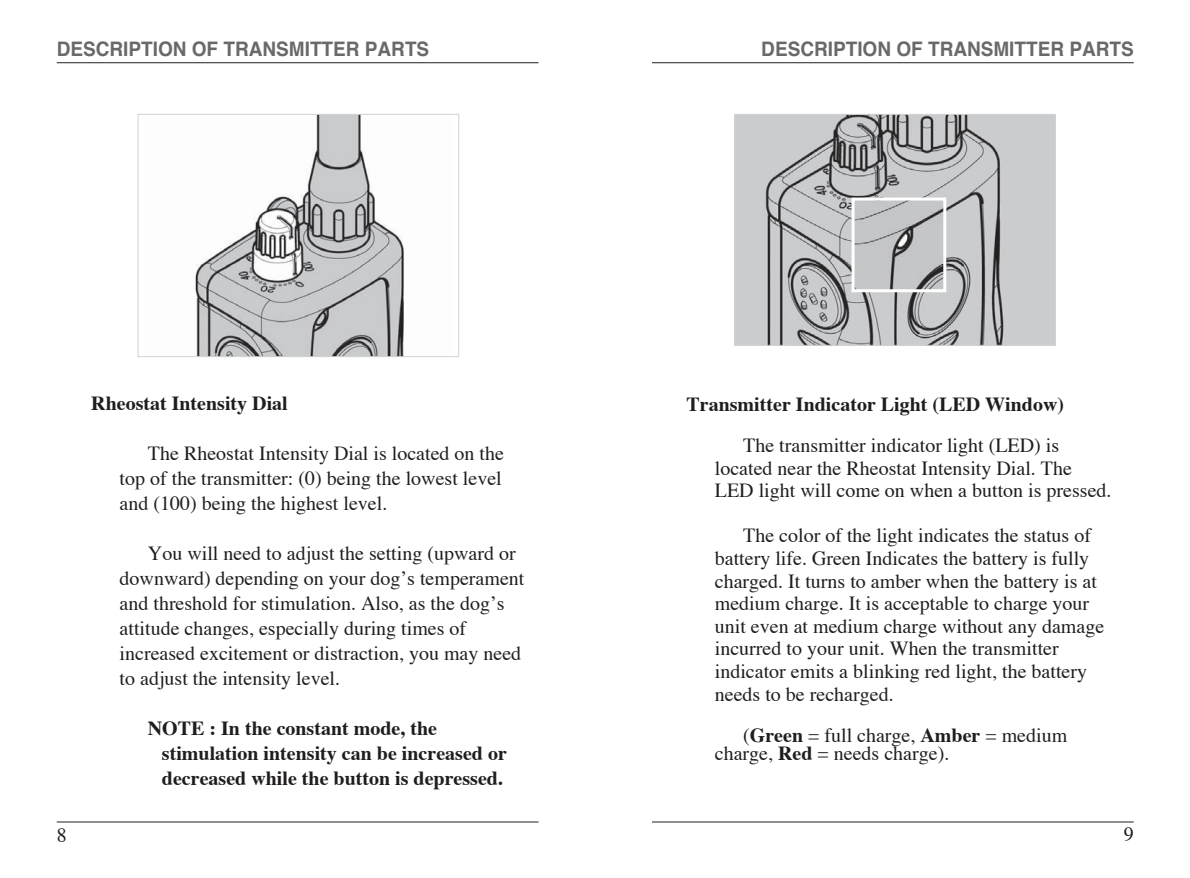
<style>
.page{position:relative;width:1190px;height:878px;background:#fff}
.page>*{position:absolute;margin:0;border:0;box-sizing:border-box;transform-origin:0 0}
.t1{font:20px/22.6px "Times";color:#201d1e}
.t2{font:700 20px/25px "Times";color:#201d1e}
.t3{font:700 20px "Helvetica";color:#696969;scale:.95 1}
.t4{font:20px "Times";color:#231f20}
.s1{font-weight:700}
</style>
<div class="page">
<hr style="left:652px;top:62px;width:482px;height:1px;background:#231f20">
<hr style="left:652px;top:822px;width:482px;height:1px;background:#231f20">
<img style="left:736px;top:116px;width:318px;height:228px">
<div style="left:734px;top:114px;width:322px;height:232px;border:1px solid #d1d3d4"></div>
<img style="left:856px;top:202px;width:86px;height:86px">
<div style="left:852px;top:198px;width:94px;height:94px;border:3px solid #fff"></div>
<hr style="left:57px;top:62px;width:482px;height:1px;background:#231f20">
<hr style="left:57px;top:822px;width:482px;height:1px;background:#231f20">
<img style="left:195px;top:116px;width:209px;height:239px">
<div style="left:138px;top:114px;width:321px;height:243px;border:1px solid #d1d3d4"></div>
<p class="t3" style="left:57px;top:40px;width:394px">DESCRIPTION OF TRANSMITTER PARTS</p>
<p class="t3" style="left:761px;top:40px;width:394px">DESCRIPTION OF TRANSMITTER PARTS</p>
<p class="t2" style="left:91px;top:393px;width:198px">Rheostat Intensity Dial</p>
<p class="t1" style="left:120px;top:443px;width:386px;line-height:25px;text-align:justify;text-indent:28px">The Rheostat Intensity Dial is located on the top of the transmitter: (0) being the lowest level and (100) being the highest level.</p>
<p class="t1" style="left:120px;top:543px;width:406px;line-height:25px;text-indent:28px">You will need to adjust the setting (upward or downward) depending on your dog’s temperament and threshold for stimulation. Also, as the dog’s attitude changes, especially during times of increased excitement or distraction, you may need to adjust the intensity level.</p>
<p class="t2" style="left:162px;top:718px;width:346px;text-indent:-14px">NOTE : In the constant mode, the stimulation intensity can be increased or decreased while the button is depressed.</p>
<p class="t2" style="left:686px;top:393px;width:379px">Transmitter Indicator Light (LED Window)</p>
<p class="t1" style="left:715px;top:436px;width:398px;text-indent:28px">The transmitter indicator light (LED) is located near the Rheostat Intensity Dial. The<br>LED light will come on when a button is pressed.</p>
<p class="t1" style="left:715px;top:526px;width:391px;text-indent:28px">The color of the light indicates the status of battery life. Green Indicates the battery is fully charged. It turns to amber when the battery is at medium charge. It is acceptable to charge your unit even at medium charge without any damage incurred to your unit. When the transmitter indicator emits a blinking red light, the battery needs to be recharged.</p>
<p class="t1" style="left:715px;top:728px;width:354px;line-height:18.6px;text-indent:28px">(<span class="s1">Green</span> = full charge, <span class="s1">Amber</span> = medium charge, <span class="s1">Red</span> = needs charge).</p>
<p class="t4" style="left:57px;top:827px;width:11px">8</p>
<p class="t1" style="left:1124px;top:825px;width:11px">9</p>
</div>
